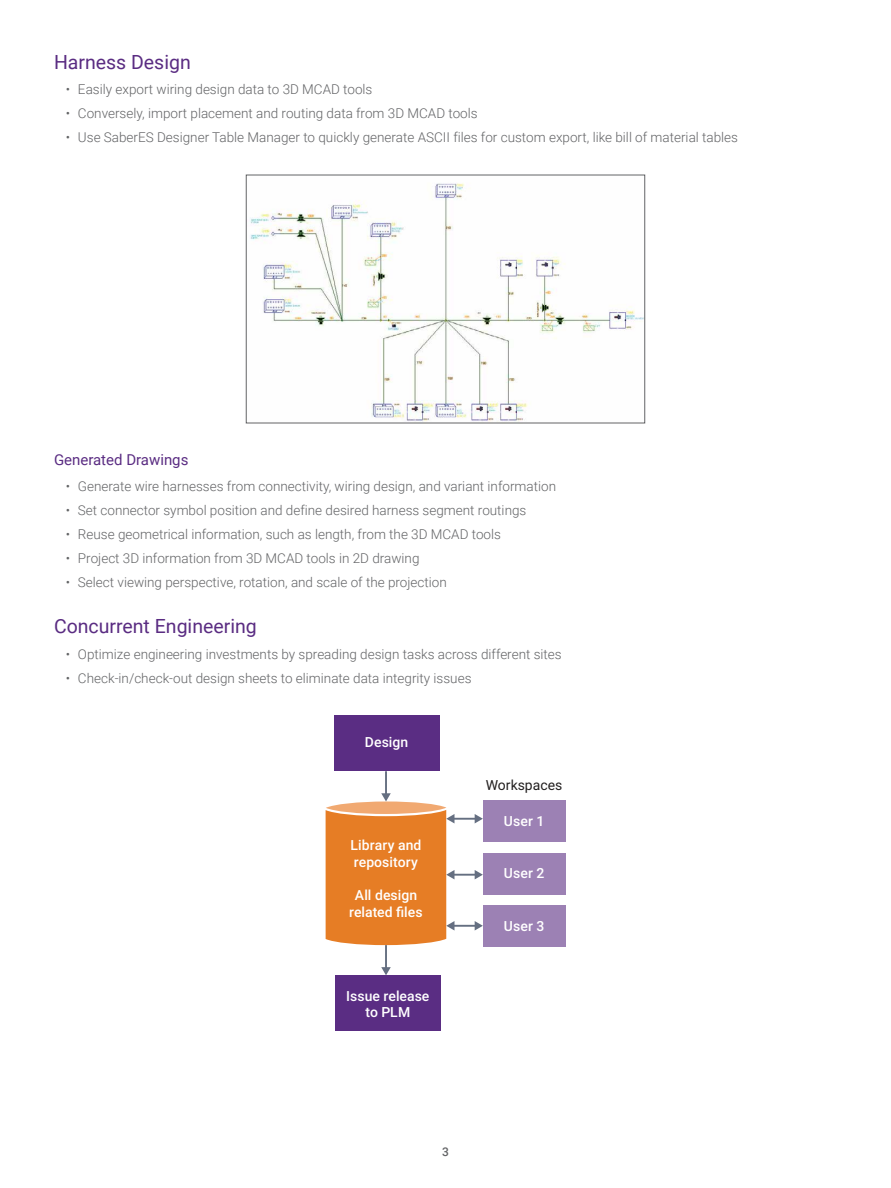
<style>
.page{position:relative;width:891px;height:1188px;background:#fff}
.page>*{position:absolute;margin:0;border:0;box-sizing:border-box;transform-origin:0 0}
.HEADING_1{font:19.5px "Roboto";color:#5a2c82}
.HEADING_2{font:15px "Roboto";color:#5a2c82}
.t1{font:500 13.95px/16.8px "Roboto";letter-spacing:.005em;color:#fff;text-align:center}
.t2{font:13.95px "Roboto";color:#221f1f}
.t3{font:300 13.5px "Roboto";color:#636466}
.t4{font:500 12px "Roboto";color:#636466}
</style>
<div class="page">
<img style="left:250px;top:183px;width:393px;height:238px">
<div style="left:246px;top:175px;width:399px;height:248px;border:1px solid #636466"></div>
<div style="left:483px;top:800px;width:82px;height:42px;background:#9c81b4"></div>
<div style="left:483px;top:853px;width:82px;height:42px;background:#9c81b4"></div>
<div style="left:483px;top:905px;width:82px;height:42px;background:#9c81b4"></div>
<div style="left:334px;top:715px;width:105px;height:56px;background:#5a2d83"></div>
<div style="left:335px;top:975px;width:106px;height:56px;background:#5a2d83"></div>
<div style="left:326px;top:801px;width:120px;height:13px;background:#f1a971;border-radius:50%"></div>
<hr style="left:385px;top:771px;width:2px;height:24px;background:#656f81">
<svg style="left:381px;top:793px;width:10px;height:9px"></svg>
<hr style="left:385px;top:945px;width:2px;height:24px;background:#656f81">
<svg style="left:381px;top:967px;width:10px;height:8px"></svg>
<hr style="left:453px;top:925px;width:23px;height:2px;background:#656f81">
<svg style="left:475px;top:921px;width:8px;height:10px"></svg>
<hr style="left:453px;top:874px;width:23px;height:2px;background:#656f81">
<svg style="left:475px;top:870px;width:8px;height:9px"></svg>
<hr style="left:453px;top:818px;width:23px;height:2px;background:#656f81">
<svg style="left:326px;top:810px;width:129px;height:135px;background:#e78839"></svg>
<svg style="left:475px;top:814px;width:8px;height:9px"></svg>
<p class="HEADING_1" style="left:54px;top:48px;width:138px">Harness Design</p>
<p class="t3" style="left:66px;top:80px;width:308px">• Easily export wiring design data to 3D MCAD tools</p>
<p class="t3" style="left:66px;top:104px;width:413px">• Conversely, import placement and routing data from 3D MCAD tools</p>
<p class="t3" style="left:66px;top:128px;width:674px">• Use SaberES Designer Table Manager to quickly generate ASCII files for custom export, like bill of material tables</p>
<p class="HEADING_2" style="left:54px;top:449px;width:136px">Generated Drawings</p>
<p class="t3" style="left:66px;top:476px;width:492px">• Generate wire harnesses from connectivity, wiring design, and variant information</p>
<p class="t3" style="left:66px;top:500px;width:462px">• Set connector symbol position and define desired harness segment routings</p>
<p class="t3" style="left:66px;top:524px;width:437px">• Reuse geometrical information, such as length, from the 3D MCAD tools</p>
<p class="t3" style="left:66px;top:548px;width:355px">• Project 3D information from 3D MCAD tools in 2D drawing</p>
<p class="t3" style="left:66px;top:572px;width:382px">• Select viewing perspective, rotation, and scale of the projection</p>
<p class="HEADING_1" style="left:54px;top:613px;width:204px">Concurrent Engineering</p>
<p class="t3" style="left:66px;top:644px;width:497px">• Optimize engineering investments by spreading design tasks across different sites</p>
<p class="t3" style="left:66px;top:668px;width:407px">• Check-in/check-out design sheets to eliminate data integrity issues</p>
<p class="t1" style="left:365px;top:733px;width:45px">Design</p>
<p class="t1" style="left:351px;top:836px;width:72px;text-align:left">Library and repository</p>
<p class="t1" style="left:349px;top:887px;width:75px">All design related files</p>
<p class="t1" style="left:346px;top:987px;width:85px">Issue release to PLM</p>
<p class="t2" style="left:486px;top:775px;width:78px">Workspaces</p>
<p class="t1" style="left:504px;top:812px;width:42px">User 1</p>
<p class="t1" style="left:504px;top:864px;width:42px">User 2</p>
<p class="t1" style="left:504px;top:917px;width:42px">User 3</p>
<p class="t4" style="left:442px;top:1144px;width:8px">3</p>
</div>
